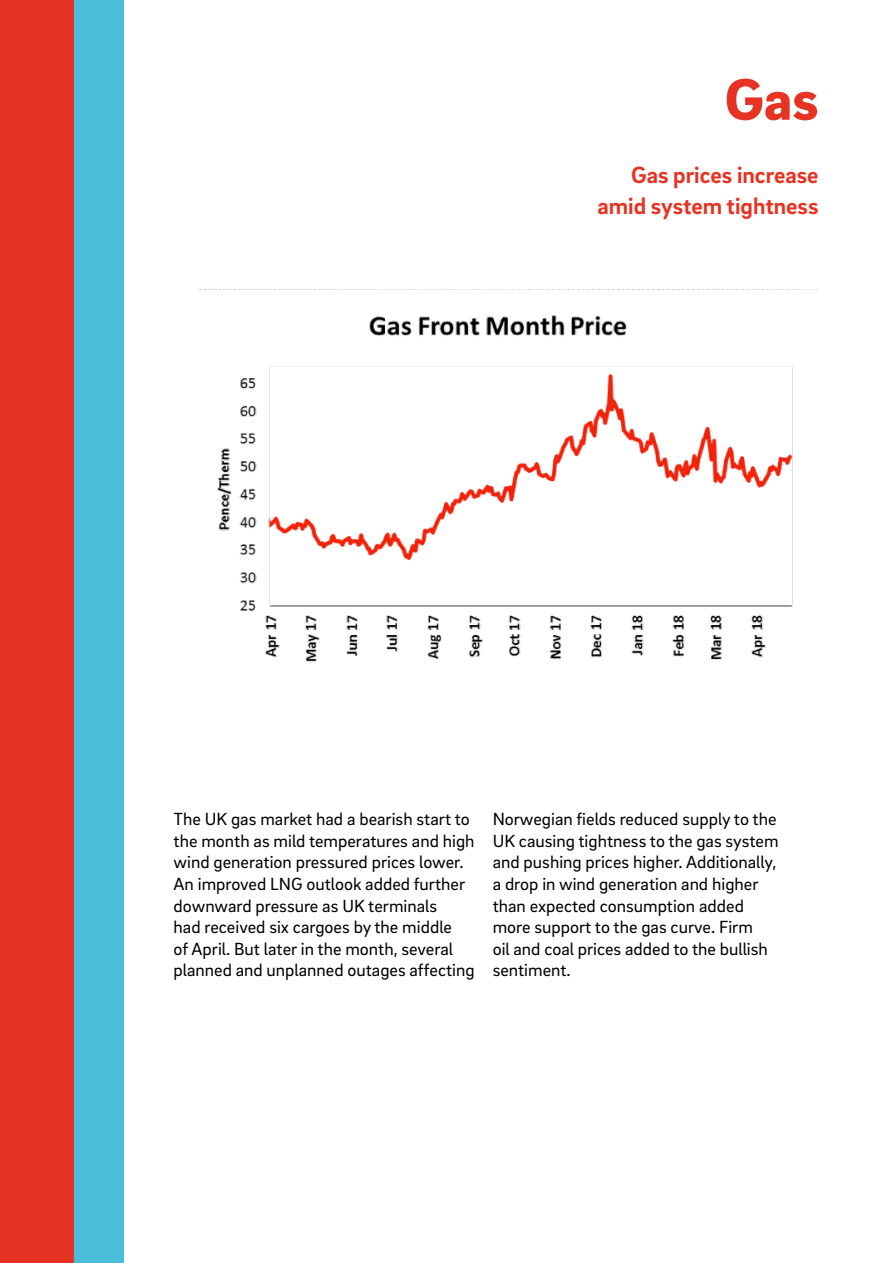
<style>
.page{position:relative;width:893px;height:1263px;background:#fff}
.page>*{position:absolute;margin:0;border:0;box-sizing:border-box;transform-origin:0 0}
.t1{font:900 60px "EON Brix Sans";color:#e63323}
.t2{font:700 24px/31.5px "EON Brix Sans";color:#e63323;text-align:right}
.t3{font:18px/21.6px "EON Brix Sans";color:#000}
</style>
<div class="page">
<div style="left:0;top:0;width:74px;height:1263px;background:#e63323"></div>
<div style="left:74px;top:0;width:50px;height:1263px;background:#49bed8"></div>
<img style="left:199px;top:289px;width:618px;height:373px">
<h1 class="t1" style="left:725px;top:60px;width:95px">Gas</h1>
<h2 class="t2" style="left:597px;top:158px;width:223px">Gas prices increase amid system tightness</h2>
<p class="t3" style="left:174px;top:807px;width:303px">The UK gas market had a bearish start to the month as mild temperatures and high wind generation pressured prices lower.<br>An improved LNG outlook added further downward pressure as UK terminals<br>had received six cargoes by the middle<br>of April. But later in the month, several planned and unplanned outages affecting</p>
<p class="t3" style="left:493px;top:807px;width:287px">Norwegian fields reduced supply to the UK causing tightness to the gas system and pushing prices higher. Additionally, a drop in wind generation and higher than expected consumption added more support to the gas curve. Firm<br>oil and coal prices added to the bullish sentiment.</p>
</div>
